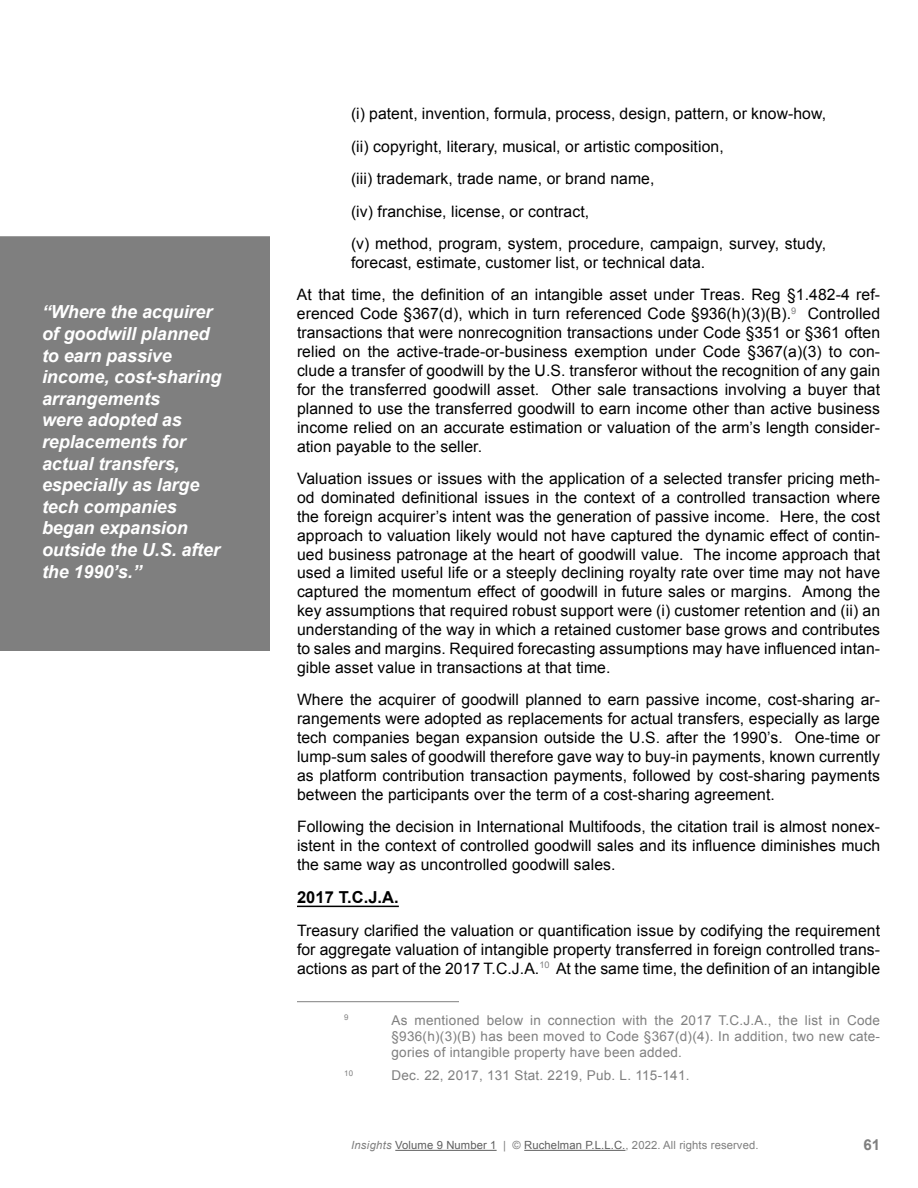
<style>
.page{position:relative;width:918px;height:1188px;background:#fff}
.page>*{position:absolute;margin:0;border:0;box-sizing:border-box;transform-origin:0 0}
.t1{font:italic 700 18px/21.6px "Arial";letter-spacing:-.005em;color:#fff}
.t2{font:700 16.5px "Arial";color:#000}
.t3{font:15.75px/18.9px "Arial";letter-spacing:.005em;color:#000;text-align:justify}
.t4{font:700 15px "Arial";color:#7f7f7f}
.t5{font:13.5px/16.2px "Arial";letter-spacing:.02em;color:#7f7f7f;text-align:justify}
.t6{font:11.25px "Arial";letter-spacing:.01em;color:#5f5f5f}
.t7{font:7.8px "Arial";color:#7f7f7f}
.s1{font-style:italic;color:#7f7f7f}
.s2{color:#7f7f7f}
</style>
<div class="page">
<hr style="left:395px;top:1150px;width:102px;height:1px;background:#5f5f5f">
<hr style="left:524px;top:1150px;width:102px;height:1px;background:#5f5f5f">
<hr style="left:297px;top:906px;width:102px;height:1px;background:#000">
<hr style="left:297px;top:1001px;width:162px;height:1px;background:#7f7f7f">
<div style="left:0;top:236px;width:270px;height:415px;background:#7f7f7f"></div>
<p class="t1" style="left:42px;top:302px;width:181px">“Where the acquirer of goodwill planned to earn passive income, cost-sharing arrangements<br>were adopted as replacements for actual transfers, especially as large tech companies began expansion outside the U.S. after the 1990’s.”</p>
<p class="t3" style="left:351px;top:98px;width:477px;line-height:32.4px;text-align:left">(i) patent, invention, formula, process, design, pattern, or know-how, (ii) copyright, literary, musical, or artistic composition,<br>(iii) trademark, trade name, or brand name,<br>(iv) franchise, license, or contract,<br>(v) method, program, system, procedure, campaign, survey, study,</p>
<p class="t3" style="left:297px;top:246px;width:585px;line-height:32.4px;text-indent:54px">forecast, estimate, customer list, or technical data.<br>At that time, the definition of an intangible asset under Treas. Reg §1.482-4 ref-</p>
<p class="t3" style="left:297px;top:304px;width:585px">erenced Code §367(d), which in turn referenced Code §936(h)(3)(B).<sup>9</sup> Controlled transactions that were nonrecognition transactions under Code §351 or §361 often relied on the active-trade-or-business exemption under Code §367(a)(3) to con&shy;clude a transfer of goodwill by the U.S. transferor without the recognition of any gain for the transferred goodwill asset. Other sale transactions involving a buyer that planned to use the transferred goodwill to earn income other than active business income relied on an accurate estimation or valuation of the arm’s length consider&shy;ation payable to the seller.</p>
<p class="t3" style="left:297px;top:469px;width:585px">Valuation issues or issues with the application of a selected transfer pricing meth&shy;od dominated definitional issues in the context of a controlled transaction where the foreign acquirer’s intent was the generation of passive income. Here, the cost approach to valuation likely would not have captured the dynamic effect of contin&shy;ued business patronage at the heart of goodwill value. The income approach that used a limited useful life or a steeply declining royalty rate over time may not have captured the momentum effect of goodwill in future sales or margins. Among the key assumptions that required robust support were (i) customer retention and (ii) an understanding of the way in which a retained customer base grows and contributes to sales and margins. Required forecasting assumptions may have influenced intan&shy;gible asset value in transactions at that time.</p>
<p class="t3" style="left:297px;top:691px;width:585px">Where the acquirer of goodwill planned to earn passive income, cost-sharing ar&shy;rangements were adopted as replacements for actual transfers, especially as large tech companies began expansion outside the U.S. after the 1990’s. One-time or lump-sum sales of goodwill therefore gave way to buy-in payments, known currently as platform contribution transaction payments, followed by cost-sharing payments between the participants over the term of a cost-sharing agreement.</p>
<p class="t3" style="left:297px;top:817px;width:585px">Following the decision in International Multifoods, the citation trail is almost nonex&shy;istent in the context of controlled goodwill sales and its influence diminishes much the same way as uncontrolled goodwill sales.</p>
<p class="t2" style="left:297px;top:887px;width:103px">2017 T.C.J.A.</p>
<p class="t3" style="left:297px;top:921px;width:585px">Treasury clarified the valuation or quantification issue by codifying the requirement for aggregate valuation of intangible property transferred in foreign controlled trans&shy;actions as part of the 2017 T.C.J.A.<sup>10</sup> At the same time, the definition of an intangible</p>
<p class="t7" style="left:344px;top:1012px;width:6px">9</p>
<p class="t5" style="left:391px;top:1012px;width:490px">As mentioned below in connection with the 2017 T.C.J.A., the list in Code §936(h)(3)(B) has been moved to Code §367(d)(4). In addition, two new cate&shy;gories of intangible property have been added.</p>
<p class="t7" style="left:344px;top:1068px;width:10px">10</p>
<p class="t5" style="left:391px;top:1067px;width:300px">Dec. 22, 2017, 131 Stat. 2219, Pub. L. 115-141.</p>
<p class="t6" style="left:351px;top:1138px;width:409px"><span class="s1">Insights</span> Volume 9 Number 1 <span class="s2">| ©</span> Ruchelman P.L.L.C.<span class="s2">, 2022. All rights reserved.</span></p>
<p class="t4" style="left:863px;top:1135px;width:18px">61</p>
</div>
